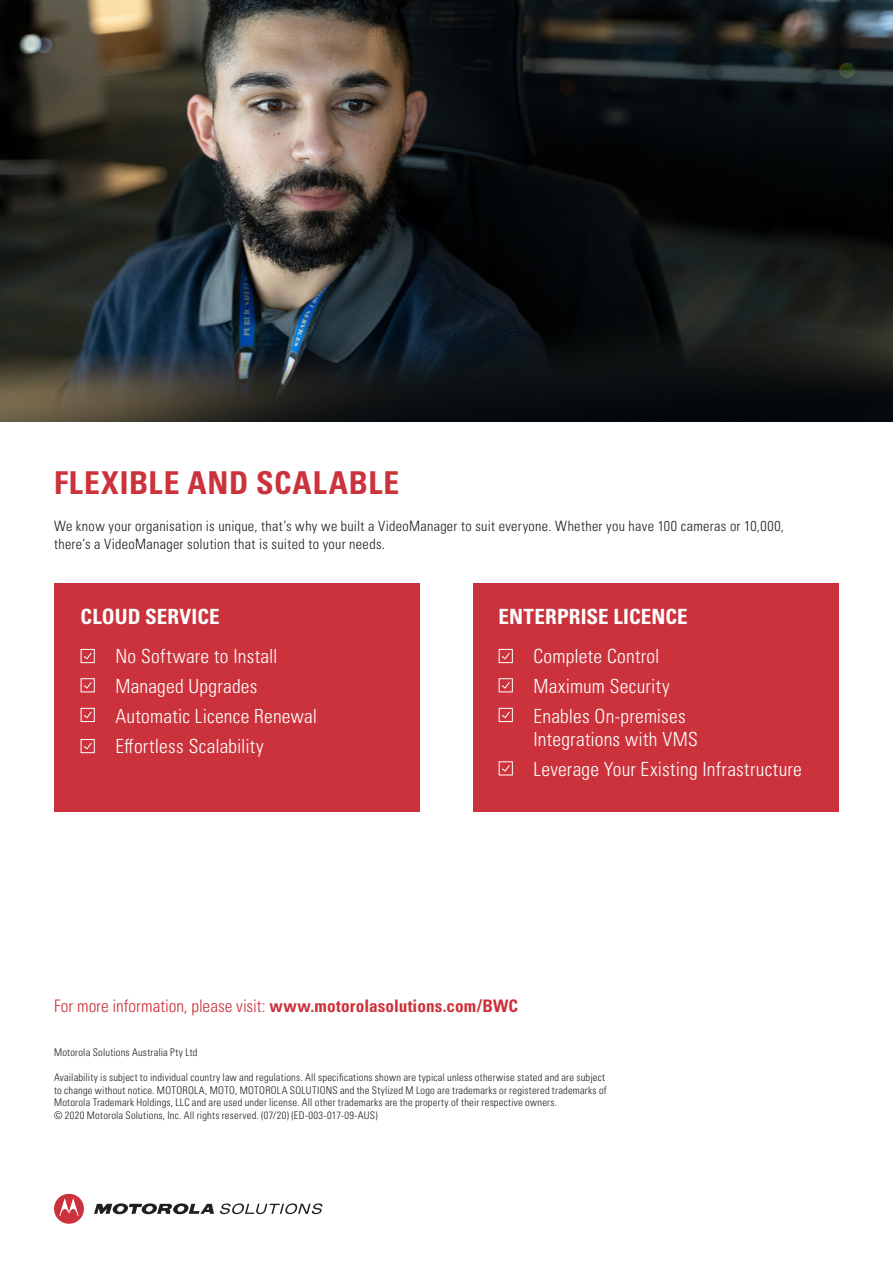
<style>
.page{position:relative;width:893px;height:1263px;background:#fff}
.page>*{position:absolute;margin:0;border:0;box-sizing:border-box;transform-origin:0 0}
.Body_Text{font:700 condensed 31.5px "Univers LT Pro";letter-spacing:.03em;color:#cb323b}
.Body_Text-2{font:700 condensed 21px "Univers LT Pro";letter-spacing:.005em;color:#fff}
.Body_Text-3{font:300 condensed 19.5px/23.2px "Univers LT Pro";letter-spacing:.01em;color:#fff}
.t1{font:300 condensed 17.25px "Univers LT Pro";color:#cb323b}
.Body_Text-4{font:300 condensed 14.25px/18.3px "Univers LT Pro";letter-spacing:.02em;color:#231f20}
.t2{font:300 condensed 10.5px/12.6px "Univers LT Pro";letter-spacing:.02em;color:#231f20}
.s1{font-weight:700}
</style>
<div class="page">
<svg style="left:94px;top:1203px;width:120px;height:12px"></svg>
<svg style="left:54px;top:1194px;width:30px;height:30px"></svg>
<svg style="left:220px;top:1203px;width:102px;height:11px"></svg>
<div style="left:54px;top:583px;width:365px;height:228px;background:#cb323b"></div>
<div style="left:473px;top:583px;width:366px;height:228px;background:#cb323b"></div>
<svg style="left:81px;top:649px;width:14px;height:14px"></svg>
<svg style="left:81px;top:678px;width:14px;height:14px"></svg>
<svg style="left:81px;top:708px;width:14px;height:14px"></svg>
<svg style="left:81px;top:739px;width:14px;height:14px"></svg>
<img style="left:0;top:0;width:893px;height:422px">
<svg style="left:499px;top:649px;width:14px;height:14px"></svg>
<svg style="left:499px;top:678px;width:14px;height:14px"></svg>
<svg style="left:499px;top:708px;width:14px;height:14px"></svg>
<svg style="left:499px;top:761px;width:14px;height:14px"></svg>
<p class="Body_Text" style="left:54px;top:463px;width:347px">FLEXIBLE AND SCALABLE</p>
<p class="Body_Text-4" style="left:54px;top:516px;width:732px">We know your organisation is unique, that’s why we built a VideoManager to suit everyone. Whether you have 100 cameras or 10,000, there’s a VideoManager solution that is suited to your needs.</p>
<p class="Body_Text-2" style="left:81px;top:603px;width:141px">CLOUD SERVICE</p>
<p class="Body_Text-3" style="left:115px;top:643px;width:164px">No Software to Install</p>
<p class="Body_Text-3" style="left:115px;top:673px;width:144px">Managed Upgrades</p>
<p class="Body_Text-3" style="left:115px;top:703px;width:203px">Automatic Licence Renewal</p>
<p class="Body_Text-3" style="left:115px;top:733px;width:150px">Effortless Scalability</p>
<p class="Body_Text-2" style="left:499px;top:603px;width:191px">ENTERPRISE LICENCE</p>
<p class="Body_Text-3" style="left:533px;top:643px;width:128px">Complete Control</p>
<p class="Body_Text-3" style="left:533px;top:673px;width:138px">Maximum Security</p>
<p class="Body_Text-3" style="left:533px;top:703px;width:166px">Enables On-premises<br>Integrations with VMS</p>
<p class="Body_Text-3" style="left:533px;top:757px;width:270px">Leverage Your Existing Infrastructure</p>
<h3 class="t1" style="left:54px;top:994px;width:466px">For more information, please visit: <span class="s1">www.motorolasolutions.com/BWC</span></h3>
<p class="t2" style="left:54px;top:1045px;width:145px">Motorola Solutions Australia Pty Ltd</p>
<p class="t2" style="left:54px;top:1070px;width:554px">Availability is subject to individual country law and regulations. All specifications shown are typical unless otherwise stated and are subject to change without notice. MOTOROLA, MOTO, MOTOROLA SOLUTIONS and the Stylized M Logo are trademarks or registered trademarks of Motorola Trademark Holdings, LLC and are used under license. All other trademarks are the property of their respective owners.<br>© 2020 Motorola Solutions, Inc. All rights reserved. (07/20) (ED-003-017-09-AUS)</p>
</div>
